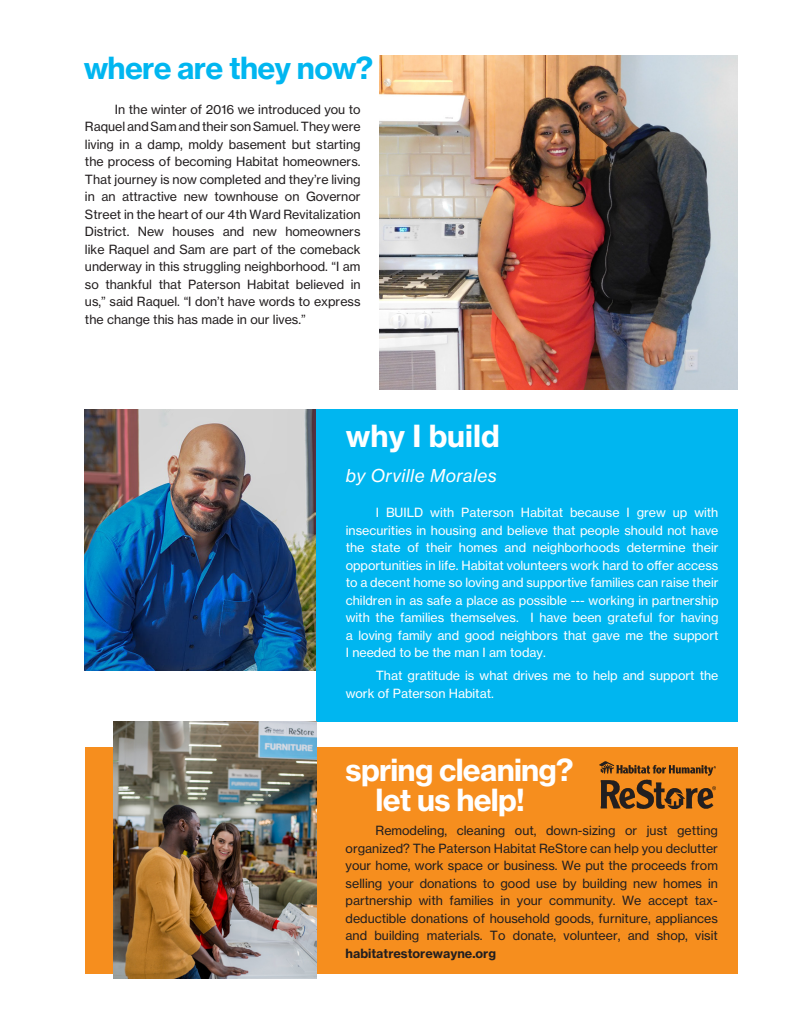
<style>
.page{position:relative;width:810px;height:1035px;background:#fff}
.page>*{position:absolute;margin:0;border:0;box-sizing:border-box;transform-origin:0 0}
.t1{font:30px/29.8px "N Haas Grotesk TX Pro 75 Bd";letter-spacing:-.025em;color:#fff}
.t2{font:30px "N Haas Grotesk TX Pro 75 Bd";letter-spacing:-.025em;color:#00b6f0}
.t3{font:30px "N Haas Grotesk TX Pro 75 Bd";color:#fff}
.t4{font:17.5px "N Haas Grotesk TX Pro 56 It";letter-spacing:.025em;color:#fff}
.t5{font:12.5px/17.5px "N Haas Grotesk TX Pro 55 Rg";color:#231f20;text-align:justify}
.t6{font:12.5px/17.5px "N Haas Grotesk TX Pro 55 Rg";color:#fff;text-align:justify}
.t7{font:12.5px "N Haas Grotesk TX Pro 75 Bd";color:#231f20}
</style>
<div class="page">
<img style="left:85px;top:410px;width:231px;height:260px">
<div style="left:316px;top:410px;width:421px;height:312px;background:#00b6f0"></div>
<div style="left:85px;top:747px;width:652px;height:227px;background:#f68e1e"></div>
<img style="left:113px;top:722px;width:203px;height:257px">
<img style="left:380px;top:55px;width:357px;height:335px">
<img style="left:600px;top:761px;width:116px;height:47px">
<h1 class="t2" style="left:84px;top:49px;width:291px">where are they now?</h1>
<p class="t5" style="left:85px;top:100px;width:277px;text-indent:30px">In the winter of 2016 we introduced you to Raquel and Sam and their son Samuel. They were living in a damp, moldy basement but starting the process of becoming Habitat homeowners.<br>That journey is now completed and they’re living in an attractive new townhouse on Governor Street in the heart of our 4th Ward Revitalization District. New houses and new homeowners like Raquel and Sam are part of the comeback underway in this struggling neighborhood. “I am so thankful that Paterson Habitat believed in us,” said Raquel. “I don’t have words to express the change this has made in our lives.”</p>
<h1 class="t3" style="left:346px;top:417px;width:155px">why I build</h1>
<h2 class="t4" style="left:346px;top:465px;width:153px">by Orville Morales</h2>
<p class="t6" style="left:346px;top:504px;width:374px;text-indent:30px">I BUILD with Paterson Habitat because I grew up with insecurities in housing and believe that people should not have the state of their homes and neighborhoods determine their opportunities in life. Habitat volunteers work hard to offer access to a decent home so loving and supportive families can raise their children in as safe a place as possible --- working in partnership with the families themselves. I have been grateful for having a loving family and good neighbors that gave me the support I needed to be the man I am today.</p>
<p class="t6" style="left:346px;top:667px;width:374px;text-indent:30px">That gratitude is what drives me to help and support the work of Paterson Habitat.</p>
<h1 class="t1" style="left:376px;top:755px;width:199px;text-indent:-30px">spring cleaning? let us help!</h1>
<p class="t5" style="left:346px;top:822px;width:374px;text-indent:30px">Remodeling, cleaning out, down-sizing or just getting organized? The Paterson Habitat ReStore can help you declutter your home, work space or business. We put the proceeds from selling your donations to good use by building new homes in partnership with families in your community. We accept tax&shy;deductible donations of household goods, furniture, appliances and building materials. To donate, volunteer, and shop, visit</p>
<p class="t7" style="left:346px;top:945px;width:152px">habitatrestorewayne.org</p>
</div>
